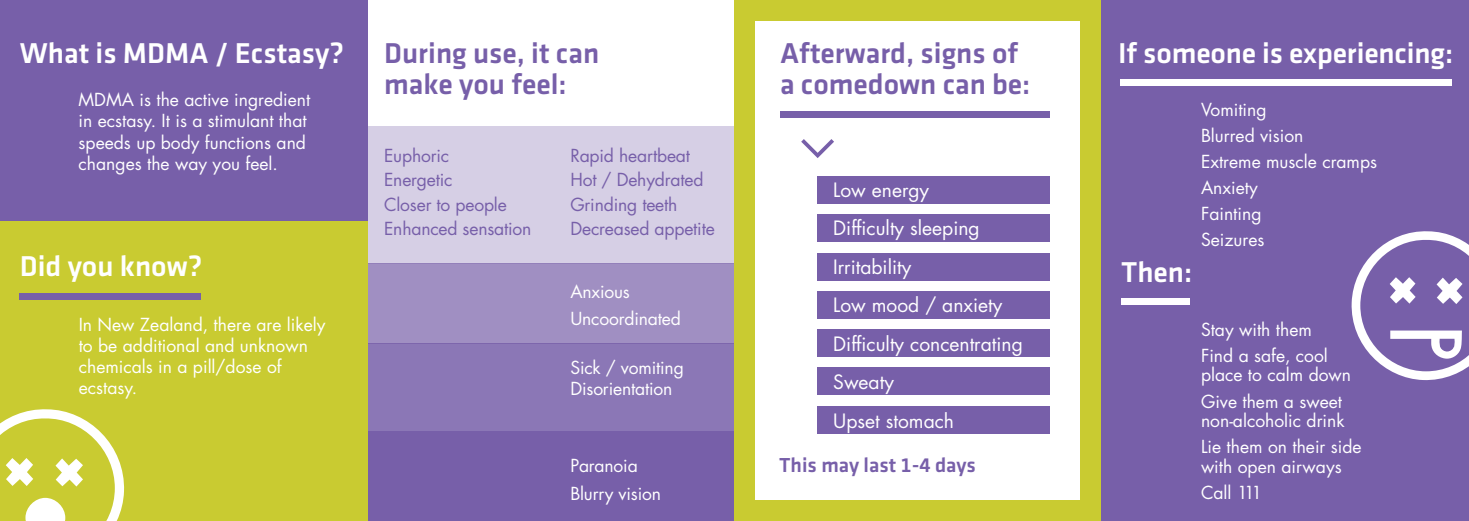
<style>
.page{position:relative;width:1469px;height:521px;background:#fff}
.page>*{position:absolute;margin:0;border:0;box-sizing:border-box;transform-origin:0 0}
.t1{font:29.75px "Klavika Medium TF";color:#fff}
.t2{font:29.75px/31.5px "Klavika Medium TF";color:#775fa9}
.t3{font:21px "Klavika Medium TF";color:#775fa9}
.t4{font:19.25px "Futura";color:#fff}
.t5{font:17.5px/21px "Futura";color:#fff}
.t6{font:17.5px "Futura";letter-spacing:-.01em;color:#775fa9}
</style>
<div class="page">
<div style="left:361px;top:431px;width:376px;height:90px;background:#775fa9"></div>
<div style="left:361px;top:344px;width:376px;height:87px;background:#8b77b6"></div>
<div style="left:361px;top:263px;width:376px;height:81px;background:#a08fc2"></div>
<div style="left:361px;top:126px;width:376px;height:137px;background:#d6cfe5"></div>
<div style="left:0;top:205px;width:367px;height:316px;background:#c9cb31"></div>
<div style="left:734px;top:0;width:392px;height:521px;background:#c9cb31"></div>
<div style="left:1101px;top:0;width:367px;height:521px;background:#775fa9"></div>
<div style="left:0;top:0;width:367px;height:220px;background:#775fa9"></div>
<div style="left:755px;top:21px;width:324px;height:479px;background:#fff"></div>
<div style="left:817px;top:176px;width:232px;height:28px;background:#775fa9"></div>
<div style="left:817px;top:215px;width:232px;height:27px;background:#775fa9"></div>
<div style="left:817px;top:253px;width:232px;height:27px;background:#775fa9"></div>
<div style="left:817px;top:291px;width:232px;height:27px;background:#775fa9"></div>
<div style="left:817px;top:329px;width:232px;height:28px;background:#775fa9"></div>
<div style="left:817px;top:368px;width:232px;height:27px;background:#775fa9"></div>
<div style="left:817px;top:406px;width:232px;height:27px;background:#775fa9"></div>
<div style="left:20px;top:293px;width:181px;height:7px;background:#775fa9"></div>
<div style="left:780px;top:111px;width:270px;height:7px;background:#775fa9"></div>
<div style="left:1120px;top:79px;width:331px;height:7px;background:#fff"></div>
<div style="left:1121px;top:298px;width:69px;height:7px;background:#fff"></div>
<svg style="left:0;top:409px;width:125px;height:112px"></svg>
<svg style="left:1351px;top:231px;width:117px;height:150px"></svg>
<svg style="left:801px;top:139px;width:33px;height:19px"></svg>
<p class="t1" style="left:20px;top:37px;width:326px">What is MDMA / Ecstasy?</p>
<p class="t2" style="left:384px;top:37px;width:217px">During use, it can</p>
<p class="t2" style="left:384px;top:69px;width:184px">make you feel:</p>
<p class="t5" style="left:79px;top:89px;width:233px">MDMA is the active ingredient in ecstasy. It is a stimulant that speeds up body functions and changes the way you feel.</p>
<p class="t6" style="left:384px;top:143px;width:67px">Euphoric</p>
<p class="t6" style="left:384px;top:168px;width:70px">Energetic</p>
<p class="t6" style="left:384px;top:192px;width:124px">Closer to people</p>
<p class="t6" style="left:384px;top:217px;width:149px">Enhanced sensation</p>
<p class="t6" style="left:570px;top:143px;width:121px">Rapid heartbeat</p>
<p class="t6" style="left:570px;top:168px;width:134px">Hot / Dehydrated</p>
<p class="t6" style="left:570px;top:192px;width:109px">Grinding teeth</p>
<p class="t6" style="left:570px;top:217px;width:146px">Decreased appetite</p>
<p class="t1" style="left:20px;top:250px;width:184px">Did you know?</p>
<p class="t5" style="left:79px;top:314px;width:248px">In New Zealand, there are likely to be additional and unknown chemicals in a pill/dose of ecstasy.</p>
<p class="t5" style="left:570px;top:281px;width:61px">Anxious</p>
<p class="t5" style="left:570px;top:307px;width:112px">Uncoordinated</p>
<p class="t5" style="left:570px;top:357px;width:115px">Sick / vomiting</p>
<p class="t5" style="left:570px;top:377px;width:103px">Disorientation</p>
<p class="t5" style="left:570px;top:455px;width:69px">Paranoia</p>
<p class="t5" style="left:570px;top:482px;width:92px">Blurry vision</p>
<p class="t2" style="left:780px;top:37px;width:252px">Afterward, signs of a comedown can be:</p>
<p class="t4" style="left:833px;top:176px;width:97px">Low energy</p>
<p class="t4" style="left:833px;top:215px;width:148px">Difficulty sleeping</p>
<p class="t4" style="left:833px;top:253px;width:80px">Irritability</p>
<p class="t4" style="left:833px;top:292px;width:171px">Low mood / anxiety</p>
<p class="t4" style="left:833px;top:330px;width:191px">Difficulty concentrating</p>
<p class="t4" style="left:833px;top:369px;width:62px">Sweaty</p>
<p class="t4" style="left:833px;top:407px;width:122px">Upset stomach</p>
<p class="t3" style="left:779px;top:453px;width:198px">This may last 1-4 days</p>
<p class="t1" style="left:1118px;top:37px;width:336px">If someone is experiencing:</p>
<p class="t1" style="left:1121px;top:256px;width:73px">Then:</p>
<p class="t5" style="left:1200px;top:99px;width:67px">Vomiting</p>
<p class="t5" style="left:1200px;top:151px;width:178px">Extreme muscle cramps</p>
<p class="t5" style="left:1200px;top:177px;width:58px">Anxiety</p>
<p class="t5" style="left:1200px;top:203px;width:62px">Fainting</p>
<p class="t5" style="left:1200px;top:229px;width:65px">Seizures</p>
<p class="t5" style="left:1200px;top:125px;width:104px">Blurred vision</p>
<p class="t5" style="left:1200px;top:318px;width:112px">Stay with them</p>
<p class="t5" style="left:1200px;top:344px;width:128px">Find a safe, cool</p>
<p class="t5" style="left:1200px;top:364px;width:152px">place to calm down</p>
<p class="t5" style="left:1200px;top:390px;width:142px">Give them a sweet</p>
<p class="t5" style="left:1200px;top:410px;width:145px">non-alcoholic drink</p>
<p class="t5" style="left:1200px;top:436px;width:162px">Lie them on their side</p>
<p class="t5" style="left:1200px;top:455px;width:142px">with open airways</p>
<p class="t5" style="left:1200px;top:482px;width:63px">Call 111</p>
</div>
